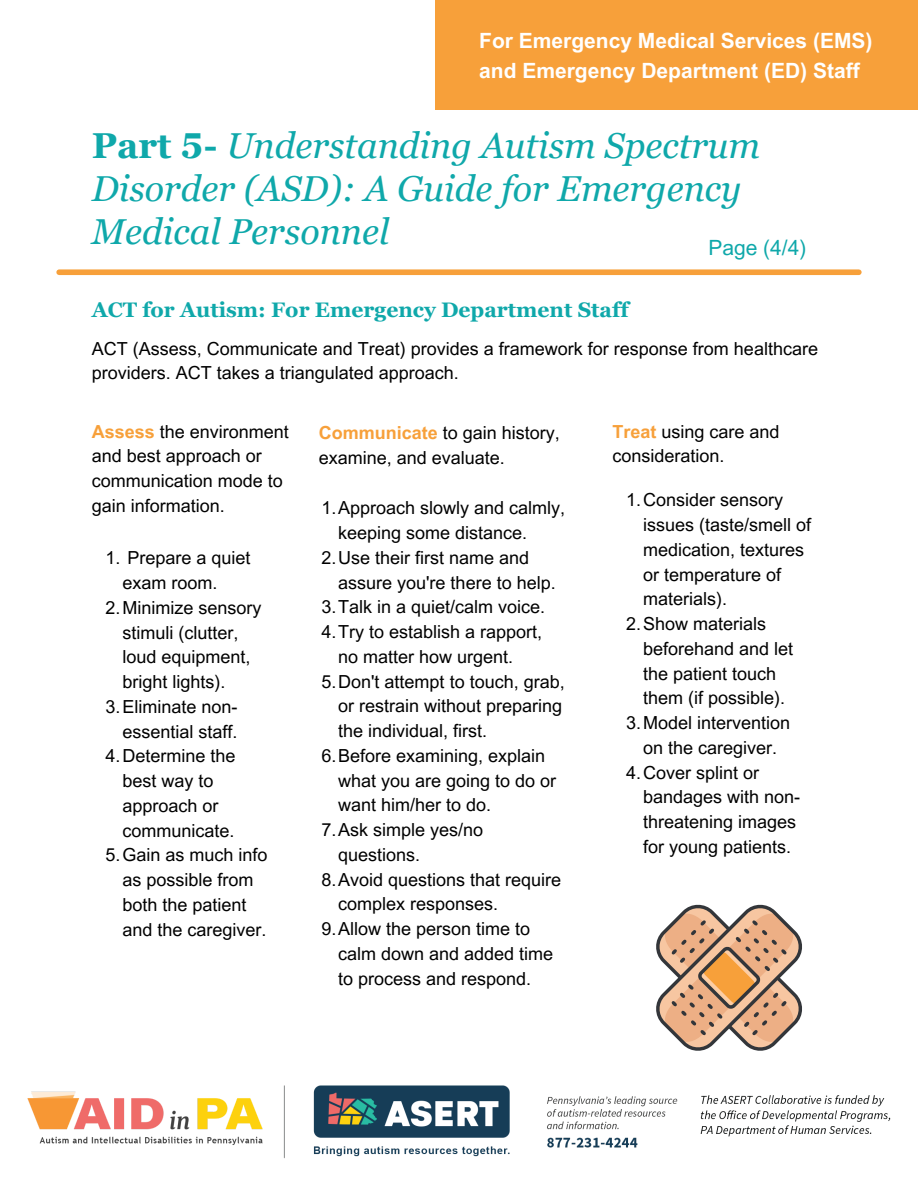
<style>
.page{position:relative;width:918px;height:1188px;background:#fff}
.page>*{position:absolute;margin:0;border:0;box-sizing:border-box;transform-origin:0 0}
.t1{font:italic 36px/42.8px "Georgia Pro";color:#0fa8aa}
.t2{font:700 21px/29.2px "Arial MT Pro";color:#fff}
.t3{font:700 21px "Georgia Pro";color:#0fa8aa}
.t4{font:21px "Arial MT Pro";color:#0fa8aa}
.t5{font:18px/24.8px "Arial MT Pro";color:#000}
.s1{font-weight:700;font-style:normal}
.s2{font-weight:700;color:#f7a03a}
</style>
<div class="page">
<div style="left:59px;top:269px;width:800px;height:6px;background:#f7a03a"></div>
<div style="left:435px;top:0;width:483px;height:109px;background:#f7a03a"></div>
<svg style="left:656px;top:904px;width:146px;height:147px"></svg>
<img style="left:27px;top:1085px;width:864px;height:74px">
<p class="t2" style="left:479px;top:29px;width:395px">For Emergency Medical Services (EMS) and Emergency Department (ED) Staff</p>
<p class="t1" style="left:92px;top:124px;width:670px"><span class="s1">Part 5-</span> Understanding Autism Spectrum<br>Disorder (ASD): A Guide for Emergency<br>Medical Personnel</p>
<p class="t4" style="left:708px;top:240px;width:99px">Page (4/4)</p>
<p class="t3" style="left:92px;top:297px;width:538px">ACT for Autism: For Emergency Department Staff</p>
<p class="t5" style="left:92px;top:338px;width:728px">ACT (Assess, Communicate and Treat) provides a framework for response from healthcare providers. ACT takes a triangulated approach.</p>
<p class="t5" style="left:92px;top:421px;width:199px"><span class="s2">Assess</span> the environment and best approach or communication mode to gain information.</p>
<p class="t5" style="left:122px;top:548px;width:130px;text-indent:-17px">1. Prepare a quiet exam room.</p>
<p class="t5" style="left:122px;top:597px;width:141px;text-indent:-17px">2.Minimize sensory stimuli (clutter, loud equipment, bright lights).</p>
<p class="t5" style="left:106px;top:696px;width:133px;text-align:right">3.Eliminate non&shy;essential staff.</p>
<p class="t5" style="left:122px;top:746px;width:115px;text-indent:-17px">4.Determine the best way to approach or communicate.</p>
<p class="t5" style="left:122px;top:845px;width:147px;text-indent:-17px">5.Gain as much info as possible from both the patient and the caregiver.</p>
<p class="t5" style="left:319px;top:423px;width:243px"><span class="s2">Communicate</span> to gain history, examine, and evaluate.</p>
<h1 class="t5" style="left:338px;top:498px;width:229px;text-indent:-17px">1.Approach slowly and calmly, keeping some distance.</h1>
<h3 class="t5" style="left:338px;top:547px;width:219px;text-indent:-17px">2.Use their first name and assure you're there to help.</h3>
<h2 class="t5" style="left:321px;top:597px;width:225px">3.Talk in a quiet/calm voice.</h2>
<p class="t5" style="left:338px;top:622px;width:206px;text-indent:-17px">4.Try to establish a rapport, no matter how urgent.</p>
<p class="t5" style="left:338px;top:671px;width:228px;text-indent:-17px">5.Don't attempt to touch, grab, or restrain without preparing the individual, first.</p>
<p class="t5" style="left:338px;top:745px;width:220px;text-indent:-17px">6.Before examining, explain what you are going to do or want him/her to do.</p>
<p class="t5" style="left:338px;top:820px;width:147px;text-indent:-17px">7.Ask simple yes/no questions.</p>
<p class="t5" style="left:338px;top:869px;width:225px;text-indent:-17px">8.Avoid questions that require complex responses.</p>
<p class="t5" style="left:338px;top:919px;width:217px;text-indent:-17px">9.Allow the person time to calm down and added time to process and respond.</p>
<p class="t5" style="left:613px;top:421px;width:169px"><span class="s2">Treat</span> using care and consideration.</p>
<p class="t5" style="left:643px;top:490px;width:170px;text-indent:-17px">1.Consider sensory issues (taste/smell of medication, textures or temperature of materials).</p>
<p class="t5" style="left:643px;top:614px;width:152px;text-indent:-17px">2.Show materials beforehand and let the patient touch them (if possible).</p>
<p class="t5" style="left:626px;top:713px;width:165px;text-align:center">3.Model intervention on the caregiver.</p>
<p class="t5" style="left:643px;top:762px;width:159px;text-indent:-17px">4.Cover splint or bandages with non&shy;threatening images for young patients.</p>
</div>
